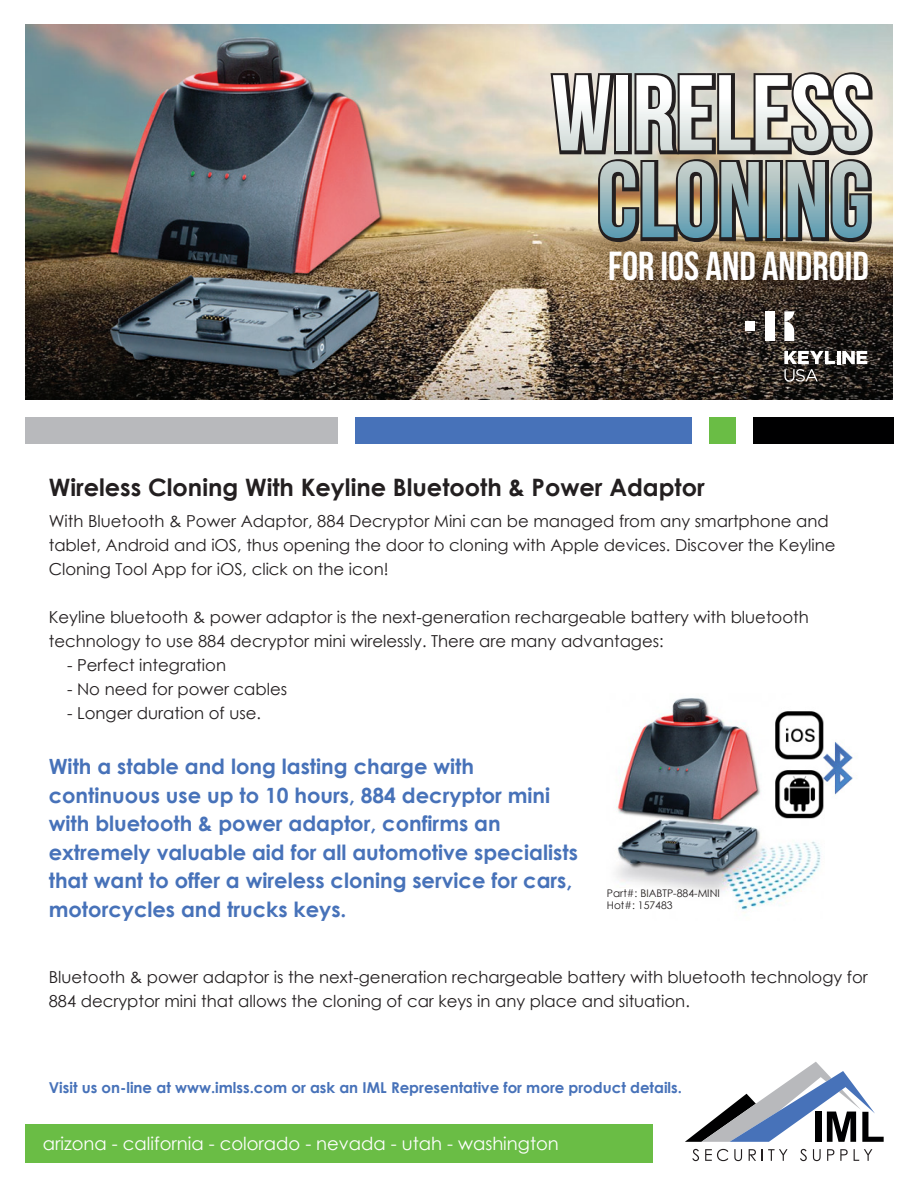
<style>
.page{position:relative;width:918px;height:1188px;background:#fff}
.page>*{position:absolute;margin:0;border:0;box-sizing:border-box;transform-origin:0 0}
.t1{font:40.5px "Bebas Neue";color:#fff}
.t2{font:700 24px "Century Gothic";color:#231f20}
.t3{font:700 21px/28.5px "Century Gothic";color:#4772b9}
.t4{font:18px "Century Gothic";color:#fff}
.t5{font:16.5px/24px "Century Gothic";color:#231f20}
.t6{font:700 15px "Century Gothic";color:#4772b9}
.t7{font:10.5px/12.6px "Century Gothic";color:#231f20}
</style>
<div class="page">
<img style="left:616px;top:698px;width:237px;height:215px">
<img style="left:26px;top:24px;width:867px;height:375px">
<div style="left:26px;top:417px;width:312px;height:27px;background:#b8b9bc"></div>
<div style="left:355px;top:417px;width:337px;height:27px;background:#4772b9"></div>
<div style="left:709px;top:417px;width:27px;height:27px;background:#6abd45"></div>
<div style="left:753px;top:417px;width:141px;height:27px;background:#000001"></div>
<div style="left:25px;top:1124px;width:628px;height:39px;background:#6abd45"></div>
<svg style="left:692px;top:1149px;width:7px;height:12px"></svg>
<svg style="left:705px;top:1149px;width:23px;height:12px"></svg>
<svg style="left:734px;top:1149px;width:8px;height:12px"></svg>
<svg style="left:749px;top:1149px;width:7px;height:12px"></svg>
<svg style="left:762px;top:1149px;width:26px;height:12px"></svg>
<svg style="left:800px;top:1149px;width:7px;height:12px"></svg>
<svg style="left:813px;top:1149px;width:8px;height:12px"></svg>
<svg style="left:827px;top:1149px;width:7px;height:12px"></svg>
<svg style="left:840px;top:1149px;width:8px;height:12px"></svg>
<svg style="left:854px;top:1149px;width:18px;height:12px"></svg>
<svg style="left:685px;top:1062px;width:199px;height:80px"></svg>
<svg style="left:784px;top:311px;width:10px;height:30px"></svg>
<div style="left:765px;top:311px;width:9px;height:30px;background:#fff"></div>
<div style="left:745px;top:321px;width:10px;height:10px;background:#fff"></div>
<svg style="left:784px;top:351px;width:83px;height:31px"></svg>
<svg style="left:551px;top:72px;width:322px;height:170px"></svg>
<h1 class="t1" style="left:608px;top:244px;width:262px">fOR IOS AND ANDROID</h1>
<h2 class="t2" style="left:49px;top:469px;width:658px">Wireless Cloning With Keyline Bluetooth &amp; Power Adaptor</h2>
<p class="t5" style="left:49px;top:509px;width:788px">With Bluetooth &amp; Power Adaptor, 884 Decryptor Mini can be managed from any smartphone and tablet, Android and iOS, thus opening the door to cloning with Apple devices. Discover the Keyline<br>Cloning Tool App for iOS, click on the icon!</p>
<p class="t5" style="left:49px;top:605px;width:762px">Keyline bluetooth &amp; power adaptor is the next-generation rechargeable battery with bluetooth technology to use 884 decryptor mini wirelessly. There are many advantages:</p>
<p class="t5" style="left:67px;top:653px;width:161px">- Perfect integration</p>
<p class="t5" style="left:67px;top:677px;width:222px">- No need for power cables</p>
<p class="t5" style="left:67px;top:701px;width:196px">- Longer duration of use.</p>
<p class="t3" style="left:49px;top:752px;width:531px">With a stable and long lasting charge with continuous use up to 10 hours, 884 decryptor mini with bluetooth &amp; power adaptor, confirms an extremely valuable aid for all automotive specialists that want to offer a wireless cloning service for cars, motorcycles and trucks keys.</p>
<p class="t7" style="left:607px;top:886px;width:114px">Part#: BIABTP-884-MINI<br>Hot#: 157483</p>
<p class="t5" style="left:49px;top:965px;width:821px">Bluetooth &amp; power adaptor is the next-generation rechargeable battery with bluetooth technology for<br>884 decryptor mini that allows the cloning of car keys in any place and situation.</p>
<p class="t6" style="left:49px;top:1076px;width:635px">Visit us on-line at www.imlss.com or ask an IML Representative for more product details.</p>
<p class="t4" style="left:43px;top:1131px;width:517px">arizona - california - colorado - nevada - utah - washington</p>
</div>
